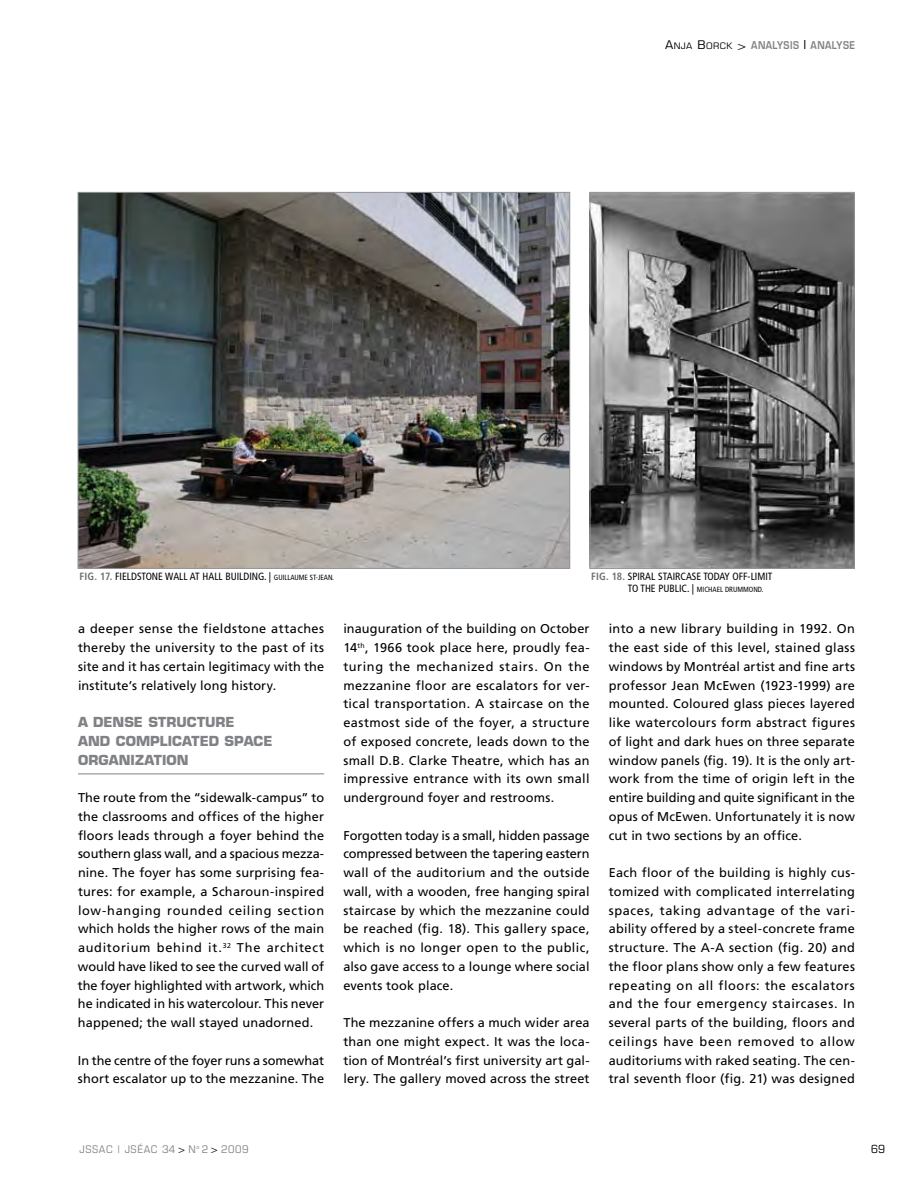
<style>
.page{position:relative;width:918px;height:1188px;background:#fff}
.page>*{position:absolute;margin:0;border:0;box-sizing:border-box;transform-origin:0 0}
.t1{font:700 13.5px/18.8px "Eurostile";color:#808285}
.t2{font:12.75px/18.8px "Frutiger";letter-spacing:.01em;color:#000;text-align:justify}
.t3{font:condensed 11.25px "Eurostile";color:#000;scale:1.1 1}
.t4{font:condensed 10.5px "Frutiger";color:#000}
.t5{font:600 10.5px "Eurostile";letter-spacing:.05em;color:#808285;scale:.85 1}
.t6{font:condensed 10.5px "Eurostile";letter-spacing:.05em;color:#808285;scale:1.1 1}
.t7{font:condensed 7.5px "Frutiger";color:#000}
.s1{font-weight:400;font-stretch:condensed;font-size:12px;color:#000}
.s2{font-weight:400;font-stretch:condensed;font-size:9px;color:#000}
.s3{font-size:12px;color:#000}
.s4{font-weight:700;color:#6d6f71}
.s5{font-size:7.5px}
.s6{font-size:10.5px}
.s7{color:#000}
</style>
<div class="page">
<hr style="left:78px;top:774px;width:246px;height:1px;background:#808285">
<img style="left:592px;top:194px;width:261px;height:373px">
<div style="left:590px;top:192px;width:265px;height:377px;border:1px solid #939598"></div>
<img style="left:80px;top:194px;width:488px;height:373px">
<p class="t5" style="left:665px;top:38px;width:225px"><span class="s1">A</span><span class="s2">NJA</span> <span class="s1">B</span><span class="s2">ORCK</span> <span class="s1">&gt;</span> ANALYSIS <span class="s3">|</span> ANALYSE</p>
<p class="t4" style="left:80px;top:570px;width:256px"><span class="s4">FIG. 17.</span> FIELDSTONE WALL AT HALL BUILDING. | <span class="s5">GUILLAUME ST-JEAN.</span></p>
<p class="t4" style="left:591px;top:570px;width:183px"><span class="s4">FIG. 18.</span> SPIRAL STAIRCASE TODAY OFF-LIMIT</p>
<p class="t7" style="left:628px;top:585px;width:137px"><span class="s6">TO THE PUBLIC. |</span> MICHAEL DRUMMOND.</p>
<p class="t2" style="left:78px;top:619px;width:248px">a deeper sense the fieldstone attaches thereby the university to the past of its site and it has certain legitimacy with the institute’s relatively long history.</p>
<p class="t1" style="left:78px;top:713px;width:196px">A DENSE STRUCTURE<br>AND COMPLICATED SPACE<br>ORGANIZATION</p>
<p class="t2" style="left:78px;top:788px;width:248px">The route from the “sidewalk-campus” to the classrooms and offices of the higher floors leads through a foyer behind the southern glass wall, and a spacious mezza&shy;nine. The foyer has some surprising fea&shy;tures: for example, a Scharoun-inspired low-hanging rounded ceiling section which holds the higher rows of the main auditorium behind it.<sup>32</sup> The architect would have liked to see the curved wall of the foyer highlighted with artwork, which he indicated in his watercolour. This never happened; the wall stayed unadorned.</p>
<p class="t2" style="left:78px;top:1051px;width:248px">In the centre of the foyer runs a somewhat short escalator up to the mezzanine. The</p>
<p class="t2" style="left:343px;top:619px;width:248px">inauguration of the building on October 14<sup>th</sup>, 1966 took place here, proudly fea&shy;turing the mechanized stairs. On the mezzanine floor are escalators for ver&shy;tical transportation. A staircase on the eastmost side of the foyer, a structure of exposed concrete, leads down to the small D.B. Clarke Theatre, which has an impressive entrance with its own small underground foyer and restrooms.</p>
<p class="t2" style="left:343px;top:826px;width:248px">Forgotten today is a small, hidden passage compressed between the tapering eastern wall of the auditorium and the outside wall, with a wooden, free hanging spiral staircase by which the mezzanine could be reached (fig. 18). This gallery space, which is no longer open to the public, also gave access to a lounge where social events took place.</p>
<p class="t2" style="left:343px;top:1013px;width:248px">The mezzanine offers a much wider area than one might expect. It was the loca&shy;tion of Montréal’s first university art gal&shy;lery. The gallery moved across the street</p>
<p class="t2" style="left:609px;top:619px;width:248px">into a new library building in 1992. On the east side of this level, stained glass windows by Montréal artist and fine arts professor Jean McEwen (1923-1999) are mounted. Coloured glass pieces layered like watercolours form abstract figures of light and dark hues on three separate window panels (fig. 19). It is the only art&shy;work from the time of origin left in the entire building and quite significant in the opus of McEwen. Unfortunately it is now cut in two sections by an office.</p>
<p class="t2" style="left:609px;top:863px;width:248px">Each floor of the building is highly cus&shy;tomized with complicated interrelating spaces, taking advantage of the vari&shy;ability offered by a steel-concrete frame structure. The A-A section (fig. 20) and the floor plans show only a few features repeating on all floors: the escalators and the four emergency staircases. In several parts of the building, floors and ceilings have been removed to allow auditoriums with raked seating. The cen&shy;tral seventh floor (fig. 21) was designed</p>
<p class="t6" style="left:80px;top:1143px;width:155px">JSSAC | JSÉAC 34 <span class="s7">&gt;</span> N<sup>o</sup> 2 <span class="s7">&gt;</span> 2009</p>
<p class="t3" style="left:871px;top:1142px;width:14px">69</p>
</div>
